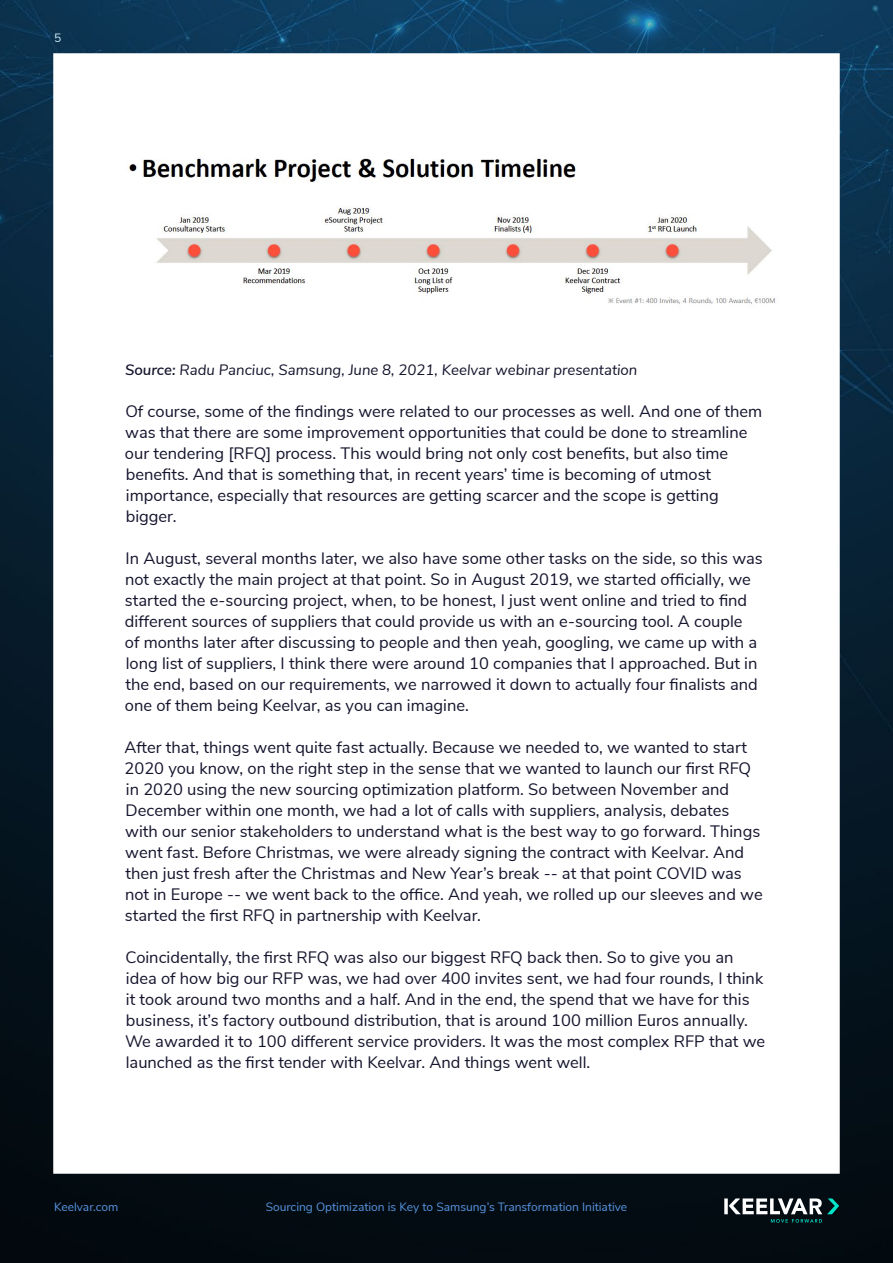
<style>
.page{position:relative;width:893px;height:1263px;background:#fff}
.page>*{position:absolute;margin:0;border:0;box-sizing:border-box;transform-origin:0 0}
.t1{font:16.5px/21px "Nunito Sans";color:#14142d}
.t2{font:italic 15px "Nunito Sans";color:#14142d}
.t3{font:12px "Nunito Sans";color:#5794e0}
.t4{font:12px "Nunito Sans";color:#d1ecfc}
.s1{font-weight:600}
</style>
<div class="page">
<img style="left:0;top:0;width:893px;height:1263px">
<svg style="left:724px;top:1198px;width:115px;height:24px"></svg>
<div style="left:53px;top:53px;width:787px;height:1121px;background:#fff;border:2px solid #fff"></div>
<img style="left:128px;top:158px;width:647px;height:146px">
<p class="t4" style="left:54px;top:29px;width:9px">5</p>
<p class="t2" style="left:125px;top:359px;width:514px"><span class="s1">Source:</span> Radu Panciuc, Samsung, June 8, 2021, Keelvar webinar presentation</p>
<p class="t1" style="left:125px;top:400px;width:639px">Of course, some of the findings were related to our processes as well. And one of them was that there are some improvement opportunities that could be done to streamline our tendering [RFQ] process. This would bring not only cost benefits, but also time benefits. And that is something that, in recent years’ time is becoming of utmost importance, especially that resources are getting scarcer and the scope is getting bigger.</p>
<p class="t1" style="left:125px;top:547px;width:639px">In August, several months later, we also have some other tasks on the side, so this was not exactly the main project at that point. So in August 2019, we started officially, we started the e-sourcing project, when, to be honest, I just went online and tried to find different sources of suppliers that could provide us with an e-sourcing tool. A couple<br>of months later after discussing to people and then yeah, googling, we came up with a long list of suppliers, I think there were around 10 companies that I approached. But in the end, based on our requirements, we narrowed it down to actually four finalists and one of them being Keelvar, as you can imagine.</p>
<p class="t1" style="left:125px;top:736px;width:640px">After that, things went quite fast actually. Because we needed to, we wanted to start 2020 you know, on the right step in the sense that we wanted to launch our first RFQ in 2020 using the new sourcing optimization platform. So between November and December within one month, we had a lot of calls with suppliers, analysis, debates with our senior stakeholders to understand what is the best way to go forward. Things went fast. Before Christmas, we were already signing the contract with Keelvar. And then just fresh after the Christmas and New Year’s break -- at that point COVID was not in Europe -- we went back to the office. And yeah, we rolled up our sleeves and we started the first RFQ in partnership with Keelvar.</p>
<p class="t1" style="left:125px;top:946px;width:642px">Coincidentally, the first RFQ was also our biggest RFQ back then. So to give you an idea of how big our RFP was, we had over 400 invites sent, we had four rounds, I think it took around two months and a half. And in the end, the spend that we have for this business, it’s factory outbound distribution, that is around 100 million Euros annually.<br>We awarded it to 100 different service providers. It was the most complex RFP that we launched as the first tender with Keelvar. And things went well.</p>
<p class="t3" style="left:54px;top:1198px;width:66px">Keelvar.com</p>
<p class="t3" style="left:266px;top:1198px;width:363px">Sourcing Optimization is Key to Samsung’s Transformation Initiative</p>
</div>
